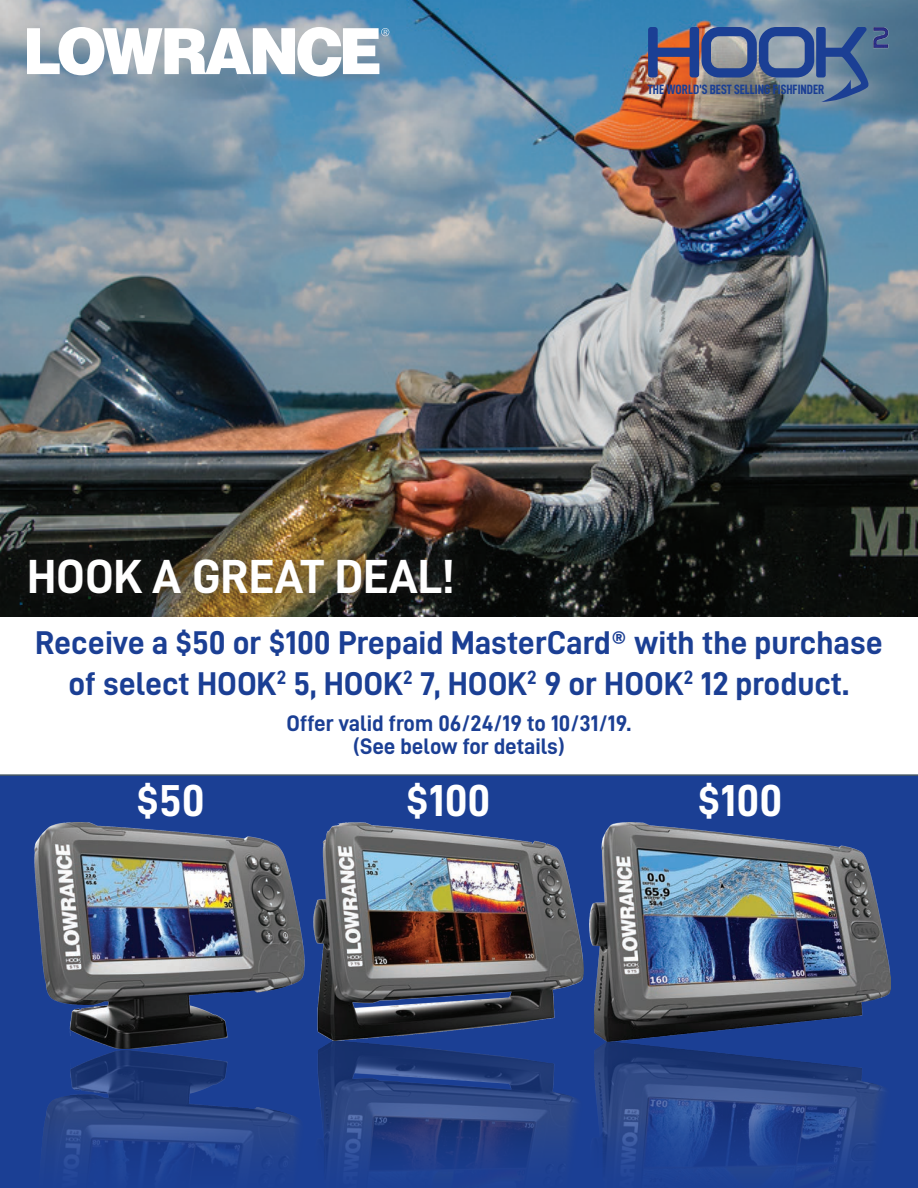
<style>
.page{position:relative;width:918px;height:1188px;background:#fff}
.page>*{position:absolute;margin:0;border:0;box-sizing:border-box;transform-origin:0 0}
.t1{font:48px "D DIN Bold";letter-spacing:-.005em;color:#fff}
.t2{font:44.85px "D DIN Bold";color:#fff}
.t3{font:33px/41.4px "D DIN Bold";color:#1b3f94;text-align:center}
.t4{font:22.5px/22.5px "D DIN Bold";color:#1b3f94;text-align:center}
.t5{font:13.5px "D DIN Condensed Bold";color:#1b3f94}
</style>
<div class="page">
<div style="left:0;top:774px;width:918px;height:414px;background:#1b3f94"></div>
<img style="left:0;top:0;width:918px;height:616px">
<svg style="left:27px;top:27px;width:362px;height:50px"></svg>
<div style="left:11px;top:541px;width:458px;height:70px;background:#231f20;opacity:.75"></div>
<img style="left:30px;top:822px;width:282px;height:226px">
<img style="left:314px;top:823px;width:269px;height:365px">
<img style="left:590px;top:822px;width:301px;height:366px">
<img style="left:30px;top:1051px;width:282px;height:137px">
<img style="left:648px;top:27px;width:220px;height:75px">
<img style="left:870px;top:27px;width:21px;height:23px">
<p class="t5" style="left:648px;top:82px;width:178px">THE WORLD’S BEST SELLING FISHFINDER</p>
<h1 class="t1" style="left:27px;top:550px;width:429px">HOOK A GREAT DEAL!</h1>
<p class="t3" style="left:35px;top:621px;width:849px">Receive a $50 or $100 Prepaid MasterCard® with the purchase of select HOOK<sup>2</sup> 5, HOOK<sup>2</sup> 7, HOOK<sup>2</sup> 9 or HOOK<sup>2</sup> 12 product.</p>
<p class="t4" style="left:287px;top:712px;width:346px">Offer valid from 06/24/19 to 10/31/19. (See below for details)</p>
<h2 class="t2" style="left:137px;top:775px;width:69px">$50</h2>
<h2 class="t2" style="left:407px;top:775px;width:86px">$100</h2>
<h2 class="t2" style="left:698px;top:775px;width:86px">$100</h2>
</div>
